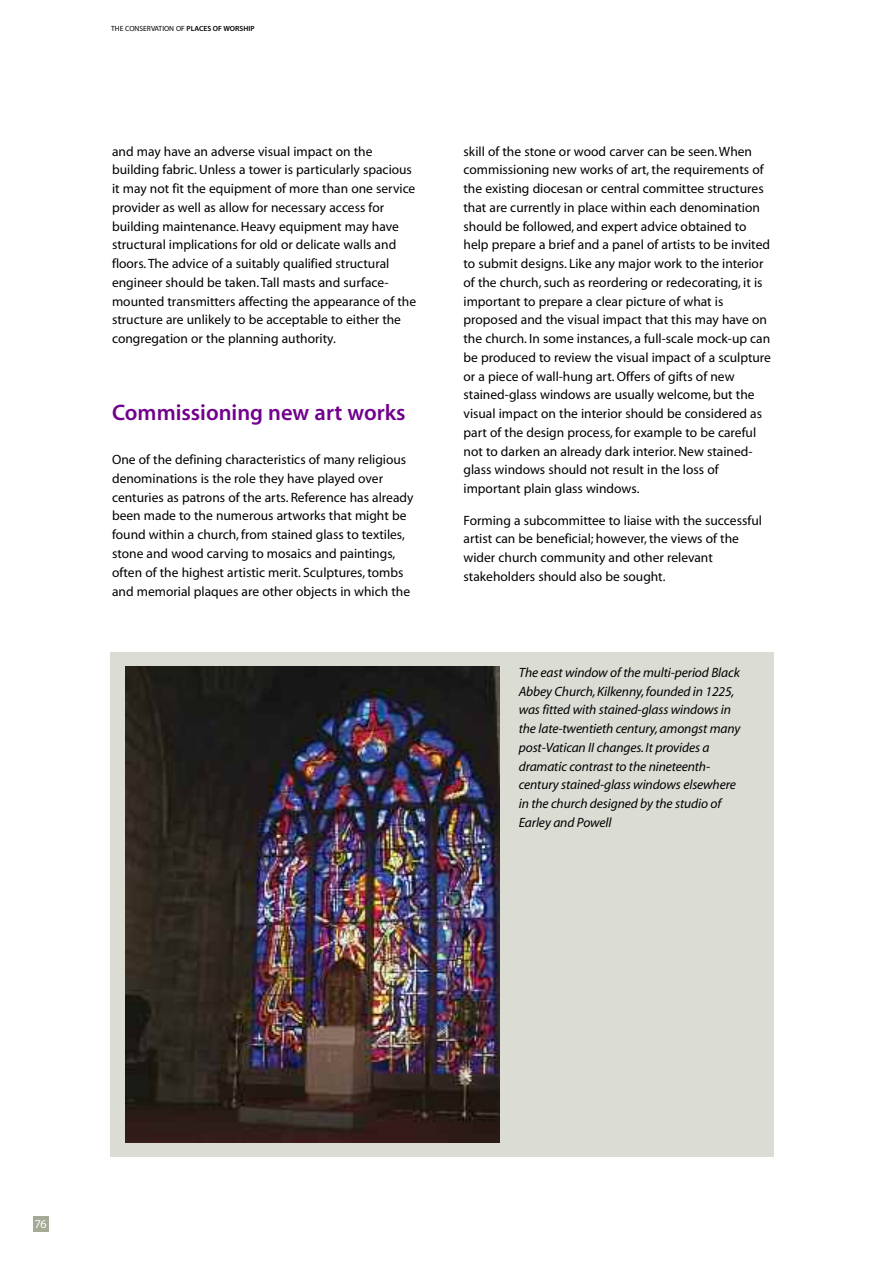
<style>
.page{position:relative;width:893px;height:1263px;background:#fff}
.page>*{position:absolute;margin:0;border:0;box-sizing:border-box;transform-origin:0 0}
.t1{font:22.5px "Myriad MM.565.wt.600.wd";color:#72008c}
.t2{font:13.5px/18.8px "Myriad MM.400.wt.600.wd";color:#000}
.t3{font:13.5px/18.8px "Myriad MM It.400.wt.600.wd";letter-spacing:-.01em;color:#000}
.t4{font:12px "Myriad MM.400.wt.600.wd";color:#fff}
.t5{font:7.5px "Myriad MM.400.wt.600.wd";color:#000}
.s1{font-family:"Myriad MM.565.wt.600.wd"}
</style>
<div class="page">
<div style="left:33px;top:1216px;width:16px;height:16px;background:#a5aa97"></div>
<div style="left:111px;top:653px;width:663px;height:504px;background:#dbddd5"></div>
<img style="left:126px;top:666px;width:373px;height:476px">
<p class="t5" style="left:111px;top:26px;width:145px">THE CONSERVATION OF <span class="s1">PLACES OF WORSHIP</span></p>
<p class="t2" style="left:112px;top:143px;width:306px">and may have an adverse visual impact on the building fabric. Unless a tower is particularly spacious it may not fit the equipment of more than one service provider as well as allow for necessary access for building maintenance. Heavy equipment may have structural implications for old or delicate walls and floors.The advice of a suitably qualified structural engineer should be taken.Tall masts and surface&shy;mounted transmitters affecting the appearance of the structure are unlikely to be acceptable to either the congregation or the planning authority.</p>
<h1 class="t1" style="left:112px;top:404px;width:295px">Commissioning new art works</h1>
<p class="t2" style="left:112px;top:451px;width:303px">One of the defining characteristics of many religious denominations is the role they have played over centuries as patrons of the arts. Reference has already been made to the numerous artworks that might be found within a church, from stained glass to textiles, stone and wood carving to mosaics and paintings, often of the highest artistic merit. Sculptures, tombs and memorial plaques are other objects in which the</p>
<p class="t2" style="left:463px;top:143px;width:309px">skill of the stone or wood carver can be seen.When commissioning new works of art, the requirements of the existing diocesan or central committee structures that are currently in place within each denomination should be followed, and expert advice obtained to help prepare a brief and a panel of artists to be invited to submit designs. Like any major work to the interior of the church, such as reordering or redecorating, it is important to prepare a clear picture of what is proposed and the visual impact that this may have on the church. In some instances, a full-scale mock-up can be produced to review the visual impact of a sculpture or a piece of wall-hung art. Offers of gifts of new stained-glass windows are usually welcome, but the visual impact on the interior should be considered as part of the design process, for example to be careful not to darken an already dark interior. New stained&shy;glass windows should not result in the loss of important plain glass windows.</p>
<p class="t2" style="left:463px;top:512px;width:300px">Forming a subcommittee to liaise with the successful artist can be beneficial; however, the views of the wider church community and other relevant stakeholders should also be sought.</p>
<p class="t3" style="left:519px;top:664px;width:223px">The east window of the multi-period Black Abbey Church,Kilkenny,founded in 1225, was fitted with stained-glass windows in the late-twentieth century,amongst many post-Vatican II changes. It provides a dramatic contrast to the nineteenth&shy;century stained-glass windows elsewhere in the church designed by the studio of Earley and Powell</p>
<p class="t4" style="left:35px;top:1219px;width:13px">76</p>
</div>
